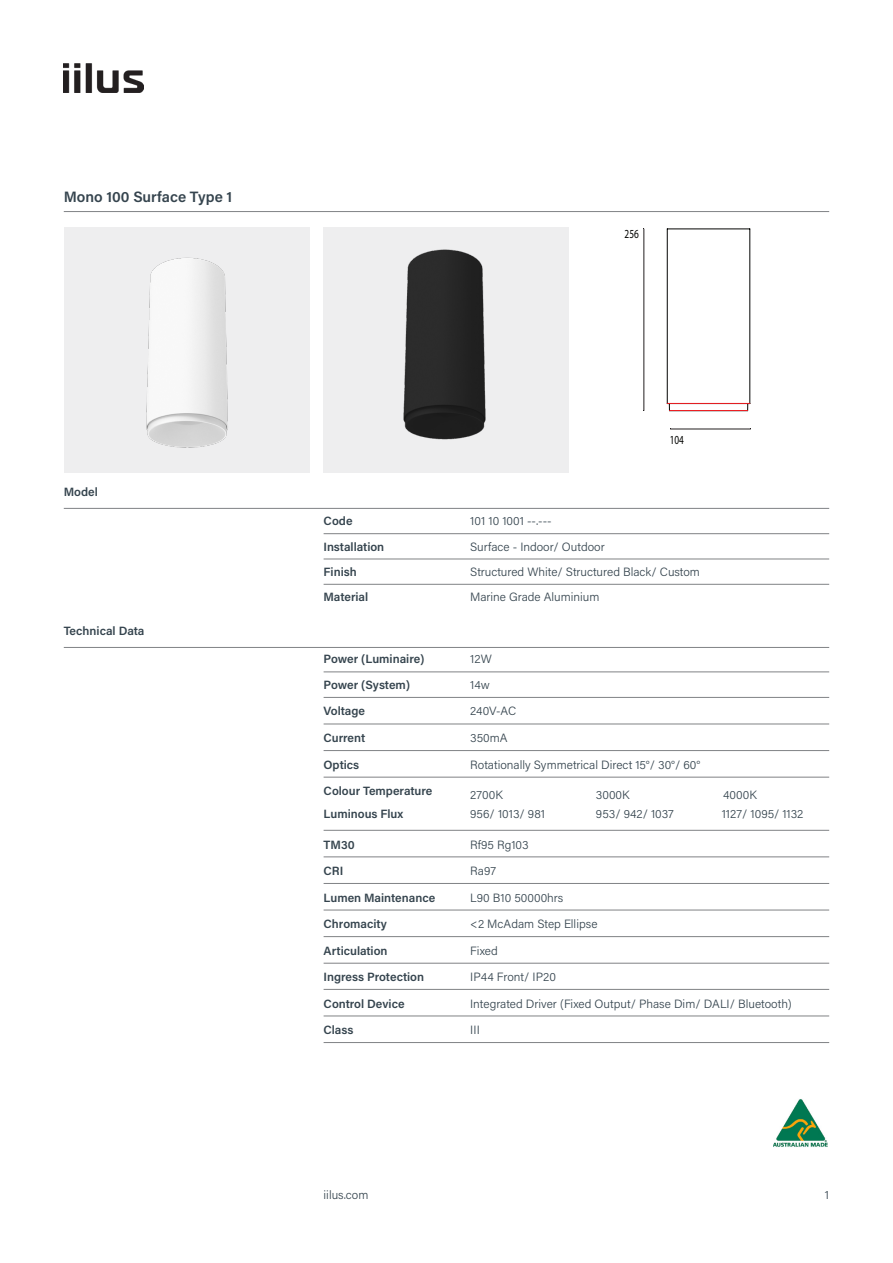
<style>
.page{position:relative;width:893px;height:1263px;background:#fff}
.page>*{position:absolute;margin:0;border:0;box-sizing:border-box;transform-origin:0 0}
.t1{font:600 15px "Acumin Pro";color:#35444e}
.t2{font:12.3px "DIN Next LT Pro";color:#040503;scale:.75 1}
.t3{font:300 12px "Acumin Pro";color:#35444e}
.t4{font:600 12px "Acumin Pro";color:#35444e}
</style>
<div class="page">
<hr style="left:64px;top:211px;width:765px;height:1px;background:#808285">
<hr style="left:64px;top:508px;width:765px;height:1px;background:#808285">
<hr style="left:324px;top:533px;width:505px;height:1px;background:#808285">
<hr style="left:324px;top:559px;width:505px;height:1px;background:#808285">
<hr style="left:324px;top:584px;width:505px;height:1px;background:#808285">
<hr style="left:324px;top:671px;width:505px;height:1px;background:#808285">
<hr style="left:324px;top:697px;width:505px;height:1px;background:#808285">
<hr style="left:324px;top:724px;width:505px;height:1px;background:#808285">
<hr style="left:324px;top:750px;width:505px;height:1px;background:#808285">
<hr style="left:324px;top:777px;width:505px;height:1px;background:#808285">
<hr style="left:324px;top:830px;width:505px;height:1px;background:#808285">
<hr style="left:324px;top:856px;width:505px;height:1px;background:#808285">
<hr style="left:324px;top:883px;width:505px;height:1px;background:#808285">
<hr style="left:324px;top:910px;width:505px;height:1px;background:#808285">
<hr style="left:324px;top:936px;width:505px;height:1px;background:#808285">
<hr style="left:324px;top:963px;width:505px;height:1px;background:#808285">
<hr style="left:324px;top:989px;width:505px;height:1px;background:#808285">
<hr style="left:324px;top:1015px;width:505px;height:1px;background:#808285">
<hr style="left:324px;top:1042px;width:505px;height:1px;background:#808285">
<hr style="left:64px;top:647px;width:765px;height:1px;background:#808285">
<img style="left:773px;top:1099px;width:54px;height:48px">
<img style="left:64px;top:64px;width:80px;height:28px">
<hr style="left:670px;top:429px;width:81px;height:1px;background:#231f20">
<svg style="left:667px;top:229px;width:83px;height:182px"></svg>
<hr style="left:669px;top:410px;width:67px;height:1px;background:#ee1f23">
<hr style="left:667px;top:403px;width:83px;height:1px;background:#ee1f23">
<hr style="left:644px;top:229px;width:1px;height:182px;background:#231f20">
<div style="left:64px;top:227px;width:246px;height:246px;background:#eeeeef"></div>
<img style="left:146px;top:257px;width:82px;height:191px">
<div style="left:324px;top:227px;width:245px;height:246px;background:#eeeeef"></div>
<img style="left:403px;top:249px;width:83px;height:191px">
<p class="t1" style="left:64px;top:186px;width:170px">Mono 100 Surface Type 1</p>
<p class="t4" style="left:64px;top:484px;width:36px">Model</p>
<p class="t4" style="left:64px;top:623px;width:82px">Technical Data</p>
<p class="t2" style="left:625px;top:227px;width:21px">256</p>
<p class="t2" style="left:620px;top:227px;width:21px">256</p>
<p class="t4" style="left:324px;top:513px;width:30px">Code</p>
<p class="t4" style="left:324px;top:538px;width:62px">Installation</p>
<p class="t4" style="left:324px;top:563px;width:35px">Finish</p>
<p class="t4" style="left:324px;top:588px;width:46px">Material</p>
<p class="t4" style="left:324px;top:651px;width:102px">Power (Luminaire)</p>
<p class="t4" style="left:324px;top:676px;width:88px">Power (System)</p>
<p class="t4" style="left:324px;top:703px;width:43px">Voltage</p>
<p class="t4" style="left:324px;top:729px;width:43px">Current</p>
<p class="t4" style="left:324px;top:756px;width:37px">Optics</p>
<p class="t4" style="left:324px;top:783px;width:110px">Colour Temperature</p>
<p class="t4" style="left:324px;top:805px;width:81px">Luminous Flux</p>
<p class="t4" style="left:324px;top:836px;width:33px">TM30</p>
<p class="t4" style="left:324px;top:862px;width:21px">CRI</p>
<p class="t4" style="left:324px;top:889px;width:113px">Lumen Maintenance</p>
<p class="t4" style="left:324px;top:916px;width:65px">Chromacity</p>
<p class="t4" style="left:324px;top:942px;width:65px">Articulation</p>
<p class="t4" style="left:324px;top:968px;width:102px">Ingress Protection</p>
<p class="t4" style="left:324px;top:995px;width:83px">Control Device</p>
<p class="t4" style="left:324px;top:1021px;width:31px">Class</p>
<p class="t3" style="left:470px;top:513px;width:83px">101 10 1001 --.---</p>
<p class="t3" style="left:470px;top:538px;width:136px">Surface - Indoor/ Outdoor</p>
<p class="t2" style="left:670px;top:432px;width:21px">104</p>
<p class="t2" style="left:675px;top:432px;width:21px">104</p>
<p class="t3" style="left:470px;top:563px;width:231px">Structured White/ Structured Black/ Custom</p>
<p class="t3" style="left:470px;top:588px;width:131px">Marine Grade Aluminium</p>
<p class="t3" style="left:470px;top:651px;width:23px">12W</p>
<p class="t3" style="left:470px;top:676px;width:21px">14w</p>
<p class="t3" style="left:470px;top:703px;width:48px">240V-AC</p>
<p class="t3" style="left:470px;top:729px;width:39px">350mA</p>
<p class="t3" style="left:470px;top:756px;width:232px">Rotationally Symmetrical Direct 15°/ 30°/ 60°</p>
<p class="t3" style="left:470px;top:786px;width:34px">2700K</p>
<p class="t3" style="left:596px;top:786px;width:35px">3000K</p>
<p class="t3" style="left:723px;top:786px;width:35px">4000K</p>
<p class="t3" style="left:470px;top:805px;width:76px">956/ 1013/ 981</p>
<p class="t3" style="left:596px;top:805px;width:79px">953/ 942/ 1037</p>
<p class="t3" style="left:722px;top:805px;width:83px">1127/ 1095/ 1132</p>
<p class="t3" style="left:470px;top:836px;width:60px">Rf95 Rg103</p>
<p class="t3" style="left:470px;top:862px;width:27px">Ra97</p>
<p class="t3" style="left:470px;top:889px;width:95px">L90 B10 50000hrs</p>
<p class="t3" style="left:470px;top:916px;width:129px">&lt;2 McAdam Step Ellipse</p>
<p class="t3" style="left:470px;top:942px;width:29px">Fixed</p>
<p class="t3" style="left:470px;top:968px;width:87px">IP44 Front/ IP20</p>
<p class="t3" style="left:470px;top:995px;width:323px">Integrated Driver (Fixed Output/ Phase Dim/ DALI/ Bluetooth)</p>
<p class="t3" style="left:470px;top:1022px;width:11px">III</p>
<p class="t3" style="left:324px;top:1187px;width:46px">iilus.com</p>
<p class="t3" style="left:825px;top:1187px;width:6px">1</p>
</div>
